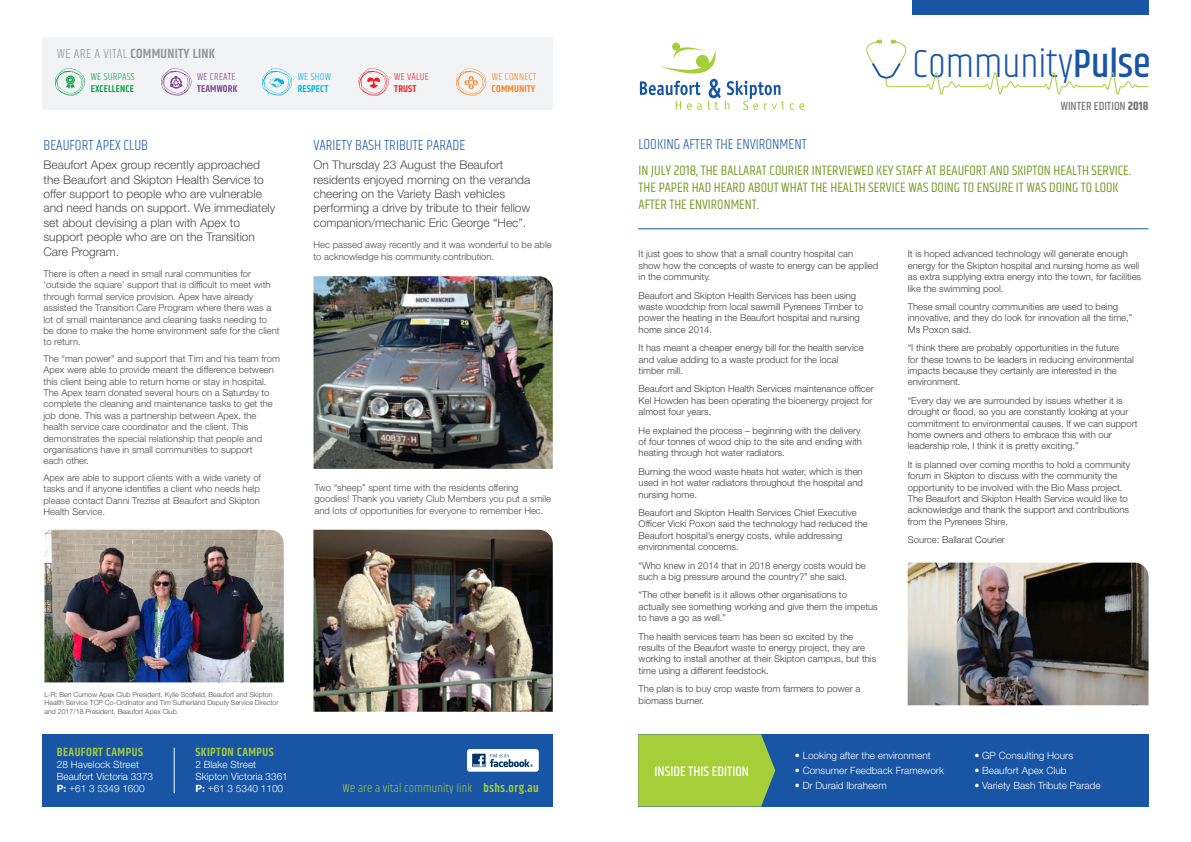
<style>
.page{position:relative;width:1191px;height:842px;background:#fff}
.page>*{position:absolute;margin:0;border:0;box-sizing:border-box;transform-origin:0 0}
.t1{font:300 40.3px "Khand";color:#1855a5}
.t2{font:300 15px "Khand";color:#1855a5}
.t3{font:14px/16.8px "Khand";color:#799a27}
.t4{font:500 14px "Khand";color:#fff}
.t5{font:600 13.5px "Khand";letter-spacing:.02em;color:#939598}
.t6{font:300 12px/14.4px "Helvetica Neue LT Std";color:#4b4c4d}
.t7{font:600 12px "Khand";letter-spacing:.04em;color:#a6ce39}
.t8{font:300 12px "Khand";letter-spacing:.02em;color:#a6ce39}
.t9{font:500 12px "Khand";color:#76787b}
.t10{font:300 10.3px "Khand";letter-spacing:.02em;color:#0fa14a}
.t11{font:300 10.3px "Khand";letter-spacing:.02em;color:#f58220}
.t12{font:300 10.3px "Khand";letter-spacing:.02em;color:#7e3e98}
.t13{font:300 10.3px "Khand";letter-spacing:.02em;color:#ee1d23}
.t14{font:300 10.3px "Khand";letter-spacing:.02em;color:#00b2dd}
.t15{font:300 10px/12px "Helvetica Neue LT Std";color:#fff}
.t16{font:600 9.9px "Khand";letter-spacing:.02em;color:#0fa14a}
.t17{font:600 9.9px "Khand";letter-spacing:.02em;color:#f58220}
.t18{font:600 9.9px "Khand";letter-spacing:.02em;color:#7e3e98}
.t19{font:600 9.9px "Khand";letter-spacing:.02em;color:#00b2dd}
.t20{font:600 9.9px "Khand";letter-spacing:.02em;color:#ee1d23}
.t21{font:300 9.5px/11.4px "Helvetica Neue LT Std";color:#3e3e3f}
.t22{font:300 9.5px/11.4px "Helvetica Neue LT Std";color:#4b4c4d}
.t23{font:300 7px/8.4px "Helvetica Neue LT Std";color:#4b4c4d}
.s1{font-weight:300}
.s2{font-weight:500}
.s3{font-weight:700}
</style>
<div class="page">
<div style="left:912px;top:0;width:236px;height:14px;background:#1855a5"></div>
<div style="left:43px;top:734px;width:510px;height:72px;background:#1855a5"></div>
<div style="left:43px;top:38px;width:510px;height:72px;background:#f2f3f4"></div>
<svg style="left:640px;top:42px;width:143px;height:68px"></svg>
<svg style="left:789px;top:103px;width:15px;height:7px"></svg>
<svg style="left:866px;top:40px;width:283px;height:55px"></svg>
<hr style="left:174px;top:748px;width:1px;height:45px;background:#fff">
<svg style="left:55px;top:68px;width:30px;height:28px"></svg>
<svg style="left:161px;top:68px;width:31px;height:28px"></svg>
<svg style="left:262px;top:68px;width:31px;height:28px"></svg>
<svg style="left:358px;top:68px;width:31px;height:28px"></svg>
<svg style="left:456px;top:68px;width:31px;height:28px"></svg>
<div style="left:638px;top:734px;width:510px;height:72px;background:#1855a5"></div>
<svg style="left:638px;top:734px;width:137px;height:72px"></svg>
<div style="left:467px;top:749px;width:72px;height:23px;background:#fff;border-radius:3px"></div>
<svg style="left:472px;top:754px;width:13px;height:13px"></svg>
<svg style="left:473px;top:754px;width:60px;height:13px"></svg>
<img style="left:313px;top:530px;width:240px;height:182px">
<img style="left:313px;top:276px;width:240px;height:193px">
<img style="left:907px;top:563px;width:241px;height:142px">
<hr style="left:638px;top:229px;width:510px;height:1px;background:#1855a5">
<img style="left:44px;top:530px;width:240px;height:152px">
<h3 class="t5" style="left:57px;top:45px;width:160px"><span class="s1">WE ARE A VITAL</span> COMMUNITY LINK</h3>
<p class="t10" style="left:91px;top:70px;width:46px">WE SURPASS</p>
<p class="t16" style="left:91px;top:82px;width:45px">EXCELLENCE</p>
<p class="t12" style="left:197px;top:70px;width:40px">WE CREATE</p>
<p class="t18" style="left:197px;top:82px;width:42px">TEAMWORK</p>
<p class="t14" style="left:298px;top:70px;width:35px">WE SHOW</p>
<p class="t19" style="left:298px;top:82px;width:32px">RESPECT</p>
<p class="t13" style="left:394px;top:70px;width:36px">WE VALUE</p>
<p class="t20" style="left:394px;top:82px;width:24px">TRUST</p>
<p class="t11" style="left:492px;top:70px;width:46px">WE CONNECT</p>
<p class="t17" style="left:492px;top:82px;width:45px">COMMUNITY</p>
<h1 class="t1" style="left:912px;top:40px;width:240px">Community<span class="s2">Pulse</span></h1>
<p class="t9" style="left:1060px;top:98px;width:89px">WINTER EDITION <span class="s3">2018</span></p>
<h2 class="t2" style="left:44px;top:136px;width:106px">BEAUFORT APEX CLUB</h2>
<p class="t6" style="left:44px;top:157px;width:233px">Beaufort Apex group recently approached the Beaufort and Skipton Health Service to offer support to people who are vulnerable and need hands on support. We immediately set about devising a plan with Apex to support people who are on the Transition Care Program.</p>
<p class="t22" style="left:44px;top:268px;width:238px">There is often a need in small rural communities for ‘outside the square’ support that is difficult to meet with through formal service provision. Apex have already assisted the Transition Care Program where there was a lot of small maintenance and cleaning tasks needing to be done to make the home environment safe for the client to return.</p>
<p class="t22" style="left:44px;top:352px;width:238px">The “man power” and support that Tim and his team from Apex were able to provide meant the difference between this client being able to return home or stay in hospital.<br>The Apex team donated several hours on a Saturday to complete the cleaning and maintenance tasks to get the job done. This was a partnership between Apex, the health service care coordinator and the client. This demonstrates the special relationship that people and organisations have in small communities to support<br>each other.</p>
<p class="t22" style="left:44px;top:471px;width:219px">Apex are able to support clients with a wide variety of tasks and if anyone identifies a client who needs help please contact Danni Trezise at Beaufort and Skipton Health Service.</p>
<h2 class="t2" style="left:313px;top:136px;width:153px">VARIETY BASH TRIBUTE PARADE</h2>
<p class="t6" style="left:313px;top:157px;width:218px">On Thursday 23 August the Beaufort residents enjoyed morning on the veranda cheering on the Variety Bash vehicles performing a drive by tribute to their fellow companion/mechanic Eric George “Hec”.</p>
<p class="t22" style="left:313px;top:239px;width:240px">Hec passed away recently and it was wonderful to be able to acknowledge his community contribution.</p>
<p class="t22" style="left:314px;top:482px;width:238px">Two “sheep” spent time with the residents offering goodies! Thank you variety Club Members you put a smile and lots of opportunities for everyone to remember Hec.</p>
<p class="t23" style="left:44px;top:690px;width:235px">L-R: Ben Curnow Apex Club President, Kylie Scofield, Beaufort and Skipton<br>Health Service TCP Co-Ordinator and Tim Sutherland Deputy Service Director and 2017/18 President, Beaufort Apex Club.</p>
<h2 class="t2" style="left:638px;top:135px;width:170px">LOOKING AFTER THE ENVIRONMENT</h2>
<h3 class="t3" style="left:638px;top:163px;width:494px">IN JULY 2018, THE BALLARAT COURIER INTERVIEWED KEY STAFF AT BEAUFORT AND SKIPTON HEALTH SERVICE.<br>THE PAPER HAD HEARD ABOUT WHAT THE HEALTH SERVICE WAS DOING TO ENSURE IT WAS DOING TO LOOK<br>AFTER THE ENVIRONMENT.</h3>
<p class="t21" style="left:638px;top:248px;width:241px">It just goes to show that a small country hospital can<br>show how the concepts of waste to energy can be applied in the community.</p>
<p class="t21" style="left:638px;top:289px;width:226px">Beaufort and Skipton Health Services has been using waste woodchip from local sawmill Pyrenees Timber to power the heating in the Beaufort hospital and nursing home since 2014.</p>
<p class="t21" style="left:638px;top:342px;width:226px">It has meant a cheaper energy bill for the health service and value adding to a waste product for the local timber mill.</p>
<p class="t21" style="left:638px;top:383px;width:237px">Beaufort and Skipton Health Services maintenance officer<br>Kel Howden has been operating the bioenergy project for almost four years.</p>
<p class="t21" style="left:638px;top:424px;width:225px">He explained the process – beginning with the delivery of four tonnes of wood chip to the site and ending with heating through hot water radiators.</p>
<p class="t21" style="left:638px;top:465px;width:226px;text-align:justify">Burning the wood waste heats hot water, which is then used in hot water radiators throughout the hospital and nursing home.</p>
<p class="t21" style="left:638px;top:507px;width:231px">Beaufort and Skipton Health Services Chief Executive Officer Vicki Poxon said the technology had reduced the Beaufort hospital’s energy costs, while addressing environmental concerns.</p>
<p class="t21" style="left:638px;top:559px;width:229px">“Who knew in 2014 that in 2018 energy costs would be such a big pressure around the country?” she said.</p>
<p class="t21" style="left:638px;top:589px;width:241px">“The other benefit is it allows other organisations to actually see something working and give them the impetus to have a go as well.”</p>
<p class="t21" style="left:638px;top:630px;width:239px">The health services team has been so excited by the results of the Beaufort waste to energy project, they are working to install another at their Skipton campus, but this time using a different feedstock.</p>
<p class="t21" style="left:638px;top:683px;width:223px">The plan is to buy crop waste from farmers to power a biomass burner.</p>
<p class="t21" style="left:907px;top:248px;width:235px">It is hoped advanced technology will generate enough energy for the Skipton hospital and nursing home as well as extra supplying extra energy into the town, for facilities like the swimming pool.</p>
<p class="t21" style="left:907px;top:301px;width:226px">These small country communities are used to being innovative, and they do look for innovation all the time,”<br>Ms Poxon said.</p>
<p class="t21" style="left:907px;top:342px;width:228px">“I think there are probably opportunities in the future<br>for these towns to be leaders in reducing environmental impacts because they certainly are interested in the environment.</p>
<p class="t21" style="left:907px;top:394px;width:231px">“Every day we are surrounded by issues whether it is drought or flood, so you are constantly looking at your commitment to environmental causes. If we can support home owners and others to embrace this with our leadership role, I think it is pretty exciting.”</p>
<p class="t21" style="left:907px;top:458px;width:224px">It is planned over coming months to hold a community forum in Skipton to discuss with the community the opportunity to be involved with the Bio Mass project.<br>The Beaufort and Skipton Health Service would like to acknowledge and thank the support and contributions from the Pyrenees Shire.</p>
<p class="t21" style="left:907px;top:534px;width:99px">Source: Ballarat Courier</p>
<p class="t7" style="left:57px;top:744px;width:88px">BEAUFORT CAMPUS</p>
<p class="t15" style="left:57px;top:758px;width:98px">28 Havelock Street<br>Beaufort Victoria 3373<br><span class="s3">P:</span> +61 3 5349 1600</p>
<p class="t7" style="left:195px;top:744px;width:80px">SKIPTON CAMPUS</p>
<p class="t15" style="left:195px;top:758px;width:94px">2 Blake Street<br>Skipton Victoria 3361<br><span class="s3">P:</span> +61 3 5340 1100</p>
<p class="t8" style="left:342px;top:781px;width:131px">We are a vital community link</p>
<p class="t7" style="left:483px;top:780px;width:57px">bshs.org.au</p>
<h3 class="t4" style="left:654px;top:762px;width:96px">INSIDE THIS EDITION</h3>
<p class="t15" style="left:795px;top:749px;width:137px">• Looking after the environment</p>
<p class="t15" style="left:795px;top:764px;width:151px">• Consumer Feedback Framework</p>
<p class="t15" style="left:795px;top:779px;width:93px">• Dr Duraid Ibraheem</p>
<p class="t15" style="left:974px;top:749px;width:100px">• GP Consulting Hours</p>
<p class="t15" style="left:974px;top:764px;width:94px">• Beaufort Apex Club</p>
<p class="t15" style="left:974px;top:779px;width:128px">• Variety Bash Tribute Parade</p>
</div>
